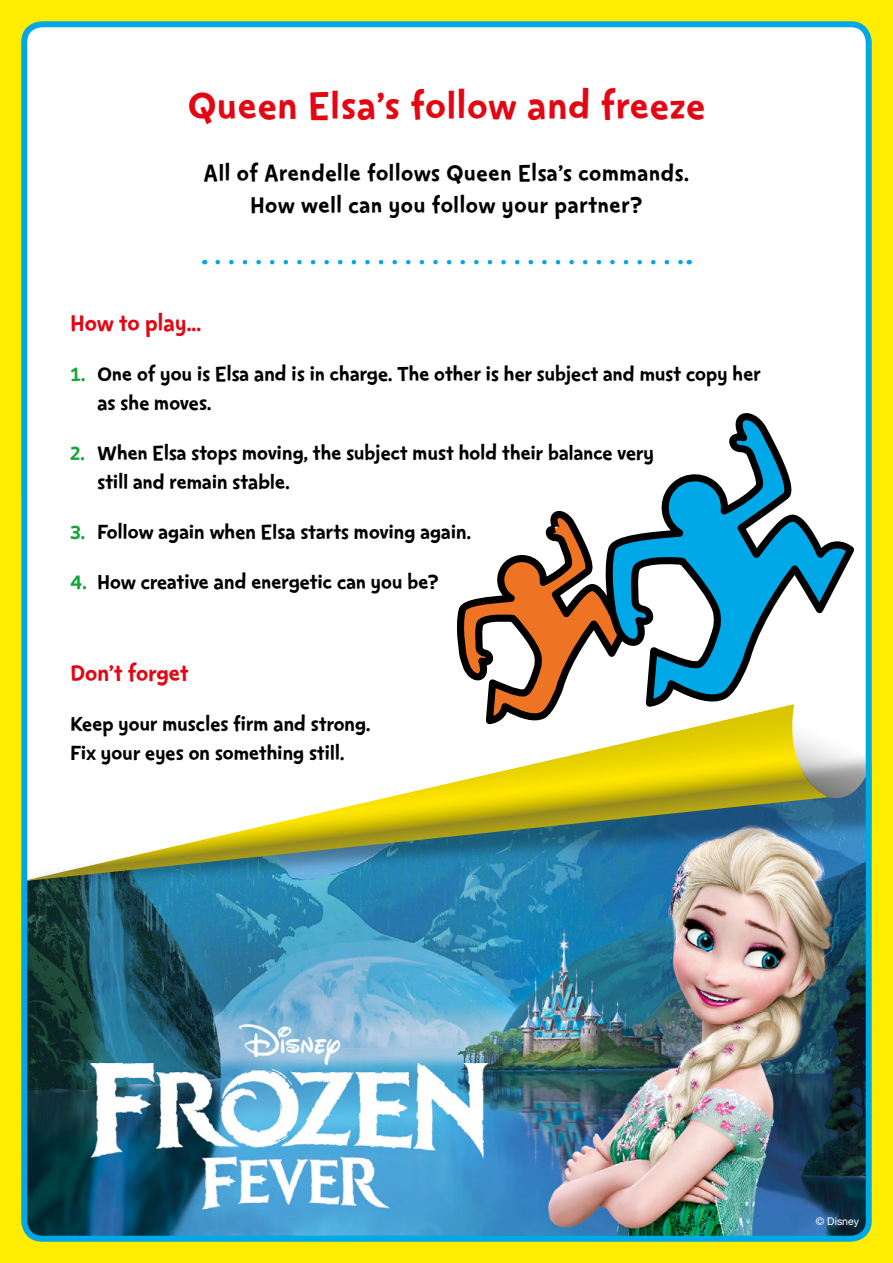
<style>
.page{position:relative;width:893px;height:1263px;background:#ffed00}
.page>*{position:absolute;margin:0;border:0;box-sizing:border-box;transform-origin:0 0}
.t1{font:45px "Change 4 Life Text";color:#e30613}
.t2{font:27px/32.4px "Change 4 Life Text";color:#000;text-align:center}
.t3{font:27px "Change 4 Life Text";letter-spacing:-.02em;color:#e30613}
.t4{font:24px/28.8px "Change 4 Life Text";letter-spacing:-.02em;color:#000}
.t5{font:10.5px "Helvetica Neue";color:#fff}
.s1{color:#13a538}
</style>
<div class="page">
<div style="left:23px;top:23px;width:847px;height:1216px;background:#fff;border-radius:18px"></div>
<img style="left:23px;top:931px;width:847px;height:308px">
<img style="left:28px;top:798px;width:837px;height:133px">
<svg style="left:28px;top:783px;width:800px;height:98px"></svg>
<svg style="left:792px;top:757px;width:73px;height:41px"></svg>
<svg style="left:218px;top:260px;width:464px;height:4px"></svg>
<svg style="left:451px;top:511px;width:146px;height:272px"></svg>
<svg style="left:597px;top:413px;width:261px;height:370px"></svg>
<div style="left:21px;top:21px;width:851px;height:1221px;border:6px solid #00a8e7;border-radius:18px"></div>
<h1 class="t1" style="left:187px;top:88px;width:520px">Queen Elsa’s follow and freeze</h1>
<p class="t2" style="left:204px;top:158px;width:487px">All of Arendelle follows Queen Elsa’s commands.<br>How well can you follow your partner?</p>
<p class="t3" style="left:70px;top:312px;width:133px">How to play...</p>
<p class="t4" style="left:97px;top:361px;width:665px;text-indent:-27px"><span class="s1">1.</span> One of you is Elsa and is in charge. The other is her subject and must copy her as she moves.</p>
<p class="t4" style="left:97px;top:440px;width:559px;text-indent:-27px"><span class="s1">2.</span> When Elsa stops moving, the subject must hold their balance very still and remain stable.</p>
<p class="t4" style="left:70px;top:519px;width:403px"><span class="s1">3.</span> Follow again when Elsa starts moving again.</p>
<p class="t4" style="left:70px;top:569px;width:370px"><span class="s1">4.</span> How creative and energetic can you be?</p>
<p class="t3" style="left:70px;top:662px;width:120px">Don’t forget</p>
<p class="t4" style="left:70px;top:711px;width:302px">Keep your muscles firm and strong.<br>Fix your eyes on something still.</p>
<p class="t5" style="left:816px;top:1213px;width:45px">© Disney</p>
</div>
